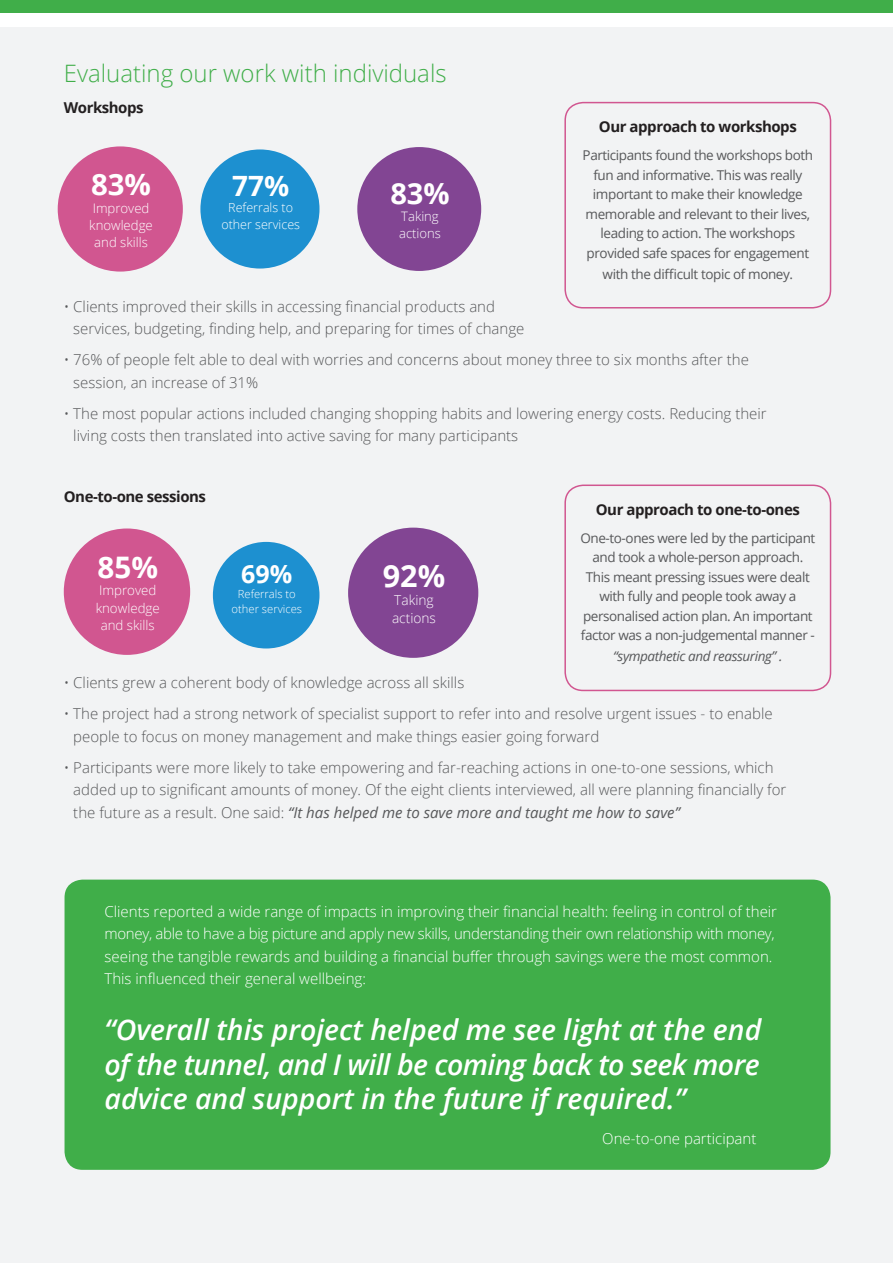
<style>
.page{position:relative;width:893px;height:1263px;background:#fff}
.page>*{position:absolute;margin:0;border:0;box-sizing:border-box;transform-origin:0 0}
.t1{font:700 30.6px "Open Sans";color:#fff}
.t2{font:700 29.7px "Open Sans";color:#fff}
.t3{font:700 29.4px "Open Sans";color:#fff}
.t4{font:700 29.1px "Open Sans";color:#fff}
.t5{font:italic 600 28.5px/34.5px "Open Sans";color:#fff;text-align:justify}
.t6{font:700 27.9px "Open Sans";color:#fff}
.t7{font:700 25.05px "Open Sans";color:#fff}
.t8{font:300 24px "Open Sans";color:#40ae49}
.t9{font:300 15px/22.5px "Open Sans";color:#57585a}
.t10{font:300 15px/22.5px "Open Sans";color:#fff}
.t11{font:700 15px "Open Sans";letter-spacing:-.03em;color:#231f20}
.t12{font:300 13.65px/18px "Open Sans";color:#fff}
.t13{font:13.5px/19.5px "Open Sans";letter-spacing:-.03em;color:#57585a;text-align:center}
.t14{font:italic 13.5px "Open Sans";letter-spacing:-.03em;color:#57585a}
.t15{font:300 13.35px/17.5px "Open Sans";color:#fff;text-align:center}
.t16{font:300 13.2px/17.4px "Open Sans";color:#fff;text-align:center}
.t17{font:300 13.05px/17.1px "Open Sans";color:#fff}
.t18{font:300 12.6px/16.5px "Open Sans";color:#fff;text-align:center}
.t19{font:300 11.25px/14.7px "Open Sans";color:#fff;text-align:center}
.s1{font-weight:400;font-style:italic}
</style>
<div class="page">
<div style="left:0;top:28px;width:893px;height:1235px;background:#f2f3f4"></div>
<div style="left:0;top:0;width:893px;height:13px;background:#40ae49"></div>
<div style="left:564px;top:102px;width:267px;height:206px;border:2px solid #d15690;border-radius:18px"></div>
<div style="left:58px;top:146px;width:125px;height:126px;background:#d15690;border-radius:50%"></div>
<div style="left:200px;top:149px;width:119px;height:120px;background:#1d90d0;border-radius:50%"></div>
<div style="left:357px;top:147px;width:124px;height:124px;background:#824593;border-radius:50%"></div>
<div style="left:564px;top:484px;width:267px;height:207px;border:2px solid #d15690;border-radius:18px"></div>
<div style="left:65px;top:879px;width:765px;height:291px;background:#40ae49;border-radius:18px"></div>
<div style="left:64px;top:528px;width:126px;height:127px;background:#d15690;border-radius:50%"></div>
<div style="left:213px;top:542px;width:106px;height:106px;background:#1d90d0;border-radius:50%"></div>
<div style="left:348px;top:528px;width:130px;height:130px;background:#824593;border-radius:50%"></div>
<p class="t8" style="left:64px;top:57px;width:384px">Evaluating our work with individuals</p>
<p class="t11" style="left:64px;top:97px;width:81px">Workshops</p>
<p class="t3" style="left:91px;top:164px;width:62px">83%</p>
<p class="t16" style="left:89px;top:199px;width:65px">Improved knowledge and skills</p>
<p class="t6" style="left:232px;top:166px;width:59px">77%</p>
<p class="t18" style="left:221px;top:199px;width:80px">Referrals to other services</p>
<p class="t4" style="left:390px;top:173px;width:61px">83%</p>
<p class="t17" style="left:399px;top:207px;width:43px">Taking actions</p>
<p class="t11" style="left:599px;top:116px;width:199px">Our approach to workshops</p>
<p class="t13" style="left:583px;top:145px;width:232px">Participants found the workshops both fun and informative. This was really important to make their knowledge memorable and relevant to their lives, leading to action. The workshops provided safe spaces for engagement</p>
<p class="t13" style="left:603px;top:264px;width:192px">with the difficult topic of money.</p>
<p class="t9" style="left:73px;top:295px;width:453px;text-indent:-10px">• Clients improved their skills in accessing financial products and services, budgeting, finding help, and preparing for times of change</p>
<p class="t9" style="left:73px;top:348px;width:677px;text-indent:-10px">• 76% of people felt able to deal with worries and concerns about money three to six months after the session, an increase of 31%</p>
<p class="t9" style="left:73px;top:402px;width:695px;text-indent:-10px">• The most popular actions included changing shopping habits and lowering energy costs. Reducing their living costs then translated into active saving for many participants</p>
<p class="t11" style="left:64px;top:486px;width:144px">One-to-one sessions</p>
<p class="t2" style="left:97px;top:546px;width:62px">85%</p>
<p class="t15" style="left:96px;top:581px;width:66px">Improved knowledge and skills</p>
<p class="t7" style="left:241px;top:557px;width:53px">69%</p>
<p class="t19" style="left:232px;top:586px;width:72px">Referrals to other services</p>
<p class="t1" style="left:383px;top:554px;width:64px">92%</p>
<p class="t12" style="left:392px;top:591px;width:45px">Taking actions</p>
<p class="t11" style="left:596px;top:499px;width:206px">Our approach to one-to-ones</p>
<p class="t13" style="left:580px;top:528px;width:236px">One-to-ones were led by the participant and took a whole-person approach.<br>This meant pressing issues were dealt with fully and people took away a personalised action plan. An important factor was a non-judgemental manner -</p>
<p class="t14" style="left:613px;top:647px;width:171px">“sympathetic and reassuring” .</p>
<p class="t9" style="left:64px;top:671px;width:402px">• Clients grew a coherent body of knowledge across all skills</p>
<p class="t9" style="left:73px;top:702px;width:701px;text-indent:-10px">• The project had a strong network of specialist support to refer into and resolve urgent issues - to enable people to focus on money management and make things easier going forward</p>
<p class="t9" style="left:73px;top:755px;width:715px;text-indent:-10px">• Participants were more likely to take empowering and far-reaching actions in one-to-one sessions, which added up to significant amounts of money. Of the eight clients interviewed, all were planning financially for the future as a result. One said: <span class="s1">“It has helped me to save more and taught me how to save”</span></p>
<p class="t10" style="left:105px;top:900px;width:674px">Clients reported a wide range of impacts in improving their financial health: feeling in control of their money, able to have a big picture and apply new skills, understanding their own relationship with money, seeing the tangible rewards and building a financial buffer through savings were the most common.<br>This influenced their general wellbeing:</p>
<p class="t5" style="left:105px;top:1012px;width:658px">“Overall this project helped me see light at the end of the tunnel, and I will be coming back to seek more advice and support in the future if required.”</p>
<p class="t10" style="left:602px;top:1127px;width:156px">One-to-one participant</p>
</div>
